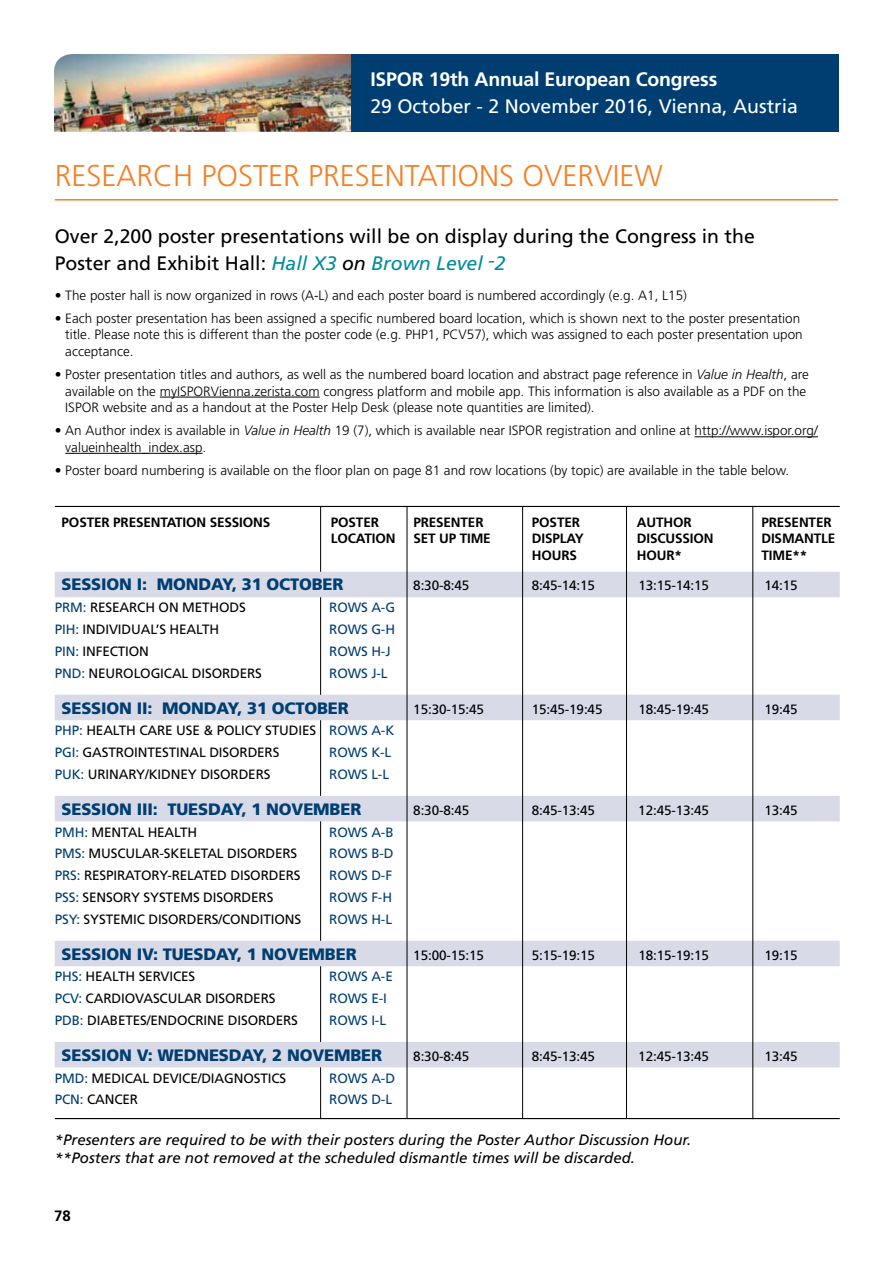
<style>
.page{position:relative;width:893px;height:1263px;background:#fff}
.page>*{position:absolute;margin:0;border:0;box-sizing:border-box;transform-origin:0 0}
.t1{font:300 30px "Frutiger";color:#f58025}
.t2{font:19.5px/27px "Frutiger";color:#000}
.t3{font:19.5px "Frutiger";color:#fff}
.t4{font:700 19.5px "Frutiger";letter-spacing:-.01em;color:#fff}
.t5{font:900 16.5px "Frutiger";letter-spacing:-.01em;color:#003e72}
.t6{font:italic 15px/18px "Frutiger";color:#000}
.t7{font:700 15px "Frutiger";color:#000}
.t8{font:300 13.5px/16.5px "Frutiger";color:#000}
.t9{font:13.5px/21.9px "Frutiger";letter-spacing:-.01em;color:#000}
.t10{font:700 13.5px "Frutiger";letter-spacing:-.01em;color:#000}
.t11{font:13.5px "Frutiger";letter-spacing:-.01em;color:#003e72}
.s1{font-style:italic;color:#008c99}
.s2{font-style:italic}
.s3{color:#003e72}
</style>
<div class="page">
<hr style="left:160px;top:397px;width:160px;height:1px;background:#000">
<hr style="left:694px;top:436px;width:124px;height:1px;background:#000">
<hr style="left:65px;top:453px;width:138px;height:1px;background:#000">
<div style="left:346px;top:54px;width:493px;height:78px;background:#003e72"></div>
<img style="left:54px;top:54px;width:297px;height:78px">
<hr style="left:55px;top:199px;width:783px;height:2px;background:#f58025">
<hr style="left:320px;top:506px;width:1px;height:612px;background:#000">
<div style="left:55px;top:572px;width:785px;height:25px;background:#d8dbe7"></div>
<div style="left:55px;top:695px;width:785px;height:25px;background:#d8dbe7"></div>
<div style="left:55px;top:796px;width:785px;height:25px;background:#d8dbe7"></div>
<div style="left:55px;top:941px;width:785px;height:25px;background:#d8dbe7"></div>
<div style="left:55px;top:1042px;width:785px;height:25px;background:#d8dbe7"></div>
<hr style="left:407px;top:506px;width:1px;height:612px;background:#000">
<hr style="left:522px;top:506px;width:1px;height:612px;background:#000">
<hr style="left:626px;top:506px;width:1px;height:612px;background:#000">
<hr style="left:752px;top:507px;width:1px;height:612px;background:#000">
<hr style="left:55px;top:506px;width:785px;height:1px;background:#000">
<hr style="left:55px;top:1118px;width:785px;height:1px;background:#000">
<h2 class="t4" style="left:370px;top:67px;width:348px">ISPOR 19th Annual European Congress</h2>
<h2 class="t3" style="left:370px;top:94px;width:429px">29 October - 2 November 2016, Vienna, Austria</h2>
<h1 class="t1" style="left:55px;top:158px;width:35px">Research</h1>
<h1 class="t1" style="left:202px;top:158px;width:33px">Poster</h1>
<h1 class="t1" style="left:308px;top:158px;width:32px">Presentations</h1>
<h1 class="t1" style="left:522px;top:158px;width:40px">Overview</h1>
<h2 class="t2" style="left:55px;top:222px;width:702px">Over 2,200 poster presentations will be on display during the Congress in the<br>Poster and Exhibit Hall: <span class="s1">Hall X3</span> <span class="s2">on</span> <span class="s1">Brown Level </span><sup>-</sup><span class="s1">2</span></h2>
<p class="t8" style="left:55px;top:287px;width:634px">• The poster hall is now organized in rows (A-L) and each poster board is numbered accordingly (e.g. A1, L15)</p>
<p class="t8" style="left:65px;top:310px;width:739px;text-indent:-11px">• Each poster presentation has been assigned a specific numbered board location, which is shown next to the poster presentation title. Please note this is different than the poster code (e.g. PHP1, PCV57), which was assigned to each poster presentation upon acceptance.</p>
<p class="t8" style="left:65px;top:366px;width:745px;text-indent:-11px">• Poster presentation titles and authors, as well as the numbered board location and abstract page reference in <span class="s2">Value in Health</span>, are available on the myISPORVienna.zerista.com congress platform and mobile app. This information is also available as a PDF on the<br>ISPOR website and as a handout at the Poster Help Desk (please note quantities are limited).</p>
<p class="t8" style="left:65px;top:422px;width:754px;text-indent:-11px">• An Author index is available in <span class="s2">Value in Health</span> 19 (7), which is available near ISPOR registration and online at http://www.ispor.org/ valueinhealth_index.asp.</p>
<p class="t8" style="left:55px;top:462px;width:736px">• Poster board numbering is available on the floor plan on page 81 and row locations (by topic) are available in the table below.</p>
<p class="t10" style="left:62px;top:514px;width:210px">POSTER PRESENTATION SESSIONS</p>
<p class="t10" style="left:331px;top:514px;width:50px">POSTER</p>
<p class="t10" style="left:413px;top:514px;width:72px">PRESENTER</p>
<p class="t10" style="left:532px;top:514px;width:50px">POSTER</p>
<p class="t10" style="left:637px;top:514px;width:56px">AUTHOR</p>
<p class="t10" style="left:761px;top:514px;width:72px">PRESENTER</p>
<p class="t10" style="left:331px;top:531px;width:66px">LOCATION</p>
<p class="t10" style="left:413px;top:531px;width:79px">SET UP TIME</p>
<p class="t10" style="left:532px;top:531px;width:53px">DISPLAY</p>
<p class="t10" style="left:637px;top:531px;width:18px">Discussion</p>
<p class="t10" style="left:761px;top:531px;width:75px">DISMANTLE</p>
<p class="t10" style="left:532px;top:547px;width:47px">HOURS</p>
<p class="t10" style="left:637px;top:547px;width:47px">HOUR*</p>
<p class="t10" style="left:761px;top:547px;width:47px">TIME**</p>
<p class="t5" style="left:62px;top:575px;width:284px">SESSION I: MONDAY, 31 OCTOBER</p>
<p class="t9" style="left:413px;top:575px;width:57px">8:30-8:45</p>
<p class="t9" style="left:532px;top:575px;width:65px">8:45-14:15</p>
<p class="t9" style="left:638px;top:575px;width:72px">13:15-14:15</p>
<p class="t9" style="left:764px;top:575px;width:35px">14:15</p>
<p class="t9" style="left:55px;top:597px;width:193px"><span class="s3">PRM:</span> RESEARCH ON METHODS</p>
<p class="t11" style="left:329px;top:600px;width:65px">ROWS A-G</p>
<p class="t9" style="left:55px;top:618px;width:166px"><span class="s3">PIH:</span> INDIVIDUAL’S HEALTH</p>
<p class="t11" style="left:329px;top:622px;width:67px">ROWS G-H</p>
<p class="t9" style="left:55px;top:640px;width:96px"><span class="s3">PIN:</span> INFECTION</p>
<p class="t11" style="left:329px;top:643px;width:63px">ROWS H-J</p>
<p class="t9" style="left:55px;top:662px;width:209px"><span class="s3">PND:</span> NEUROLOGICAL DISORDERS</p>
<p class="t11" style="left:329px;top:665px;width:60px">ROWS J-L</p>
<p class="t5" style="left:62px;top:698px;width:289px">SESSION II: MONDAY, 31 OCTOBER</p>
<p class="t9" style="left:413px;top:698px;width:72px">15:30-15:45</p>
<p class="t9" style="left:532px;top:698px;width:72px">15:45-19:45</p>
<p class="t9" style="left:638px;top:698px;width:72px">18:45-19:45</p>
<p class="t9" style="left:764px;top:698px;width:35px">19:45</p>
<p class="t9" style="left:55px;top:720px;width:340px"><span class="s3">PHP:</span> HEALTH CARE USE &amp; POLICY STUDIES <span class="s3">ROWS A-K<br>PGI:</span> GASTROINTESTINAL DISORDERS</p>
<p class="t11" style="left:329px;top:745px;width:64px">ROWS K-L</p>
<p class="t9" style="left:55px;top:763px;width:217px"><span class="s3">PUK:</span> URINARY/KIDNEY DISORDERS</p>
<p class="t11" style="left:329px;top:766px;width:61px">ROWS L-L</p>
<p class="t5" style="left:62px;top:799px;width:301px">SESSION III: TUESDAY, 1 NOVEMBER</p>
<p class="t9" style="left:413px;top:799px;width:57px">8:30-8:45</p>
<p class="t9" style="left:532px;top:799px;width:65px">8:45-13:45</p>
<p class="t9" style="left:638px;top:799px;width:72px">12:45-13:45</p>
<p class="t9" style="left:764px;top:799px;width:35px">13:45</p>
<p class="t9" style="left:55px;top:821px;width:144px"><span class="s3">PMH:</span> MENTAL HEALTH</p>
<p class="t11" style="left:329px;top:824px;width:66px">ROWS A-B</p>
<p class="t9" style="left:55px;top:843px;width:244px"><span class="s3">PMS:</span> MUSCULAR-SKELETAL DISORDERS</p>
<p class="t11" style="left:329px;top:846px;width:64px">ROWS B-D</p>
<p class="t9" style="left:55px;top:864px;width:247px"><span class="s3">PRS:</span> RESPIRATORY-RELATED DISORDERS</p>
<p class="t11" style="left:329px;top:868px;width:64px">ROWS D-F</p>
<p class="t9" style="left:55px;top:886px;width:220px"><span class="s3">PSS:</span> SENSORY SYSTEMS DISORDERS</p>
<p class="t11" style="left:329px;top:889px;width:64px">ROWS F-H</p>
<p class="t9" style="left:55px;top:908px;width:248px"><span class="s3">PSY:</span> SYSTEMIC DISORDERS/CONDITIONS</p>
<p class="t11" style="left:329px;top:911px;width:64px">ROWS H-L</p>
<p class="t5" style="left:62px;top:944px;width:297px">SESSION IV: TUESDAY, 1 NOVEMBER</p>
<p class="t9" style="left:413px;top:944px;width:72px">15:00-15:15</p>
<p class="t9" style="left:532px;top:944px;width:65px">5:15-19:15</p>
<p class="t9" style="left:638px;top:944px;width:72px">18:15-19:15</p>
<p class="t9" style="left:764px;top:944px;width:35px">19:15</p>
<p class="t9" style="left:55px;top:966px;width:142px"><span class="s3">PHS:</span> HEALTH SERVICES</p>
<p class="t11" style="left:329px;top:969px;width:65px">ROWS A-E</p>
<p class="t9" style="left:55px;top:987px;width:222px"><span class="s3">PCV:</span> CARDIOVASCULAR DISORDERS</p>
<p class="t11" style="left:329px;top:991px;width:59px">ROWS E-I</p>
<p class="t9" style="left:55px;top:1009px;width:245px"><span class="s3">PDB:</span> DIABETES/ENDOCRINE DISORDERS</p>
<p class="t11" style="left:329px;top:1012px;width:58px">ROWS I-L</p>
<p class="t5" style="left:62px;top:1045px;width:322px">SESSION V: WEDNESDAY, 2 NOVEMBER</p>
<p class="t9" style="left:413px;top:1045px;width:57px">8:30-8:45</p>
<p class="t9" style="left:532px;top:1045px;width:65px">8:45-13:45</p>
<p class="t9" style="left:638px;top:1045px;width:72px">12:45-13:45</p>
<p class="t9" style="left:764px;top:1045px;width:35px">13:45</p>
<p class="t9" style="left:55px;top:1067px;width:233px"><span class="s3">PMD:</span> MEDICAL DEVICE/DIAGNOSTICS</p>
<p class="t11" style="left:329px;top:1070px;width:65px">ROWS A-D</p>
<p class="t9" style="left:55px;top:1089px;width:85px"><span class="s3">PCN:</span> CANCER</p>
<p class="t11" style="left:329px;top:1092px;width:64px">ROWS D-L</p>
<p class="t6" style="left:55px;top:1131px;width:638px">*Presenters are required to be with their posters during the Poster Author Discussion Hour. **Posters that are not removed at the scheduled dismantle times will be discarded.</p>
<p class="t7" style="left:54px;top:1206px;width:18px">78</p>
</div>
